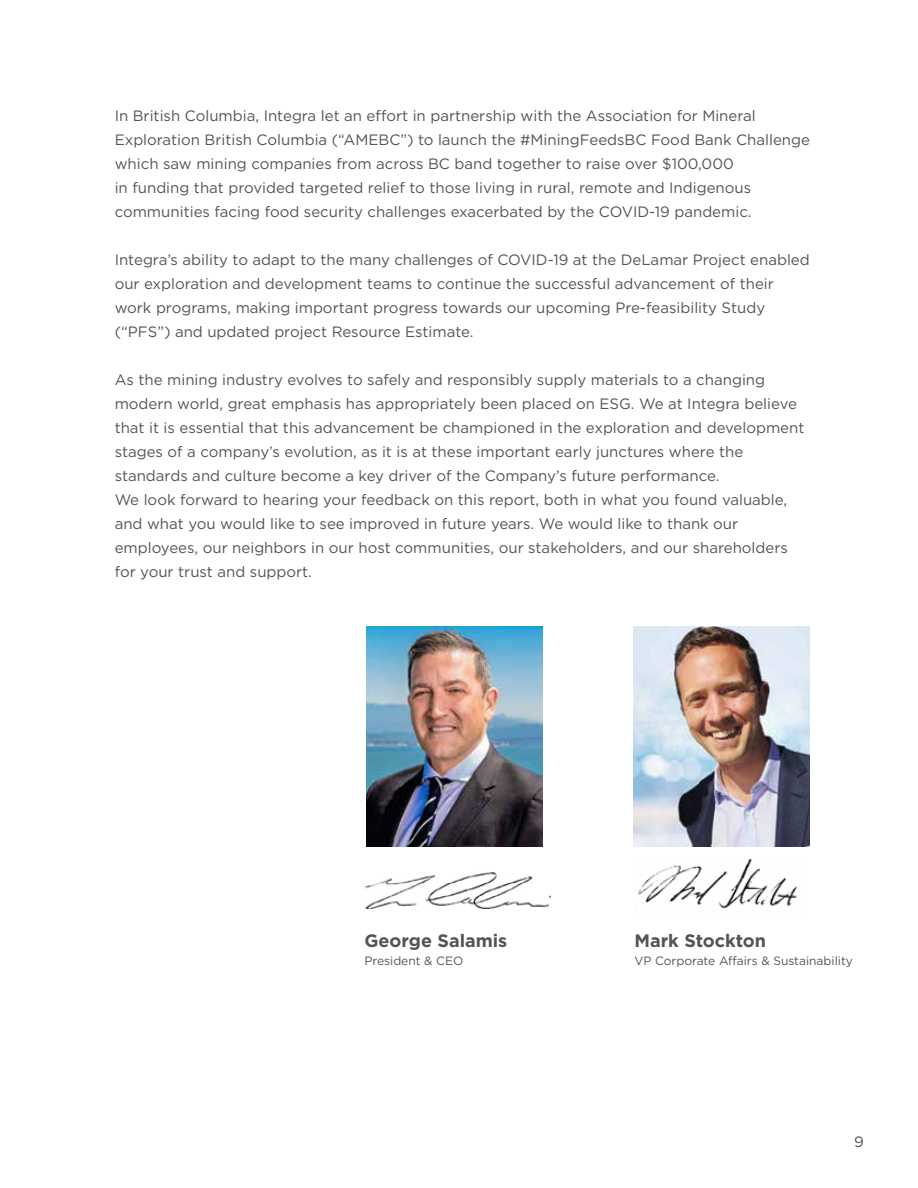
<style>
.page{position:relative;width:918px;height:1188px;background:#fff}
.page>*{position:absolute;margin:0;border:0;box-sizing:border-box;transform-origin:0 0}
.t1{font:700 18px "Gotham HTF";color:#545454}
.t2{font:15px/24px "Gotham HTF";color:#545454}
.t3{font:12px "Gotham HTF";color:#545454}
</style>
<div class="page">
<img style="left:364px;top:872px;width:186px;height:37px">
<img style="left:638px;top:859px;width:159px;height:50px">
<img style="left:367px;top:626px;width:176px;height:221px">
<img style="left:633px;top:626px;width:176px;height:221px">
<p class="t2" style="left:115px;top:103px;width:697px">In British Columbia, Integra let an effort in partnership with the Association for Mineral Exploration British Columbia (“AMEBC”) to launch the #MiningFeedsBC Food Bank Challenge which saw mining companies from across BC band together to raise over $100,000<br>in funding that provided targeted relief to those living in rural, remote and Indigenous communities facing food security challenges exacerbated by the COVID-19 pandemic.</p>
<p class="t2" style="left:115px;top:247px;width:697px">Integra’s ability to adapt to the many challenges of COVID-19 at the DeLamar Project enabled our exploration and development teams to continue the successful advancement of their work programs, making important progress towards our upcoming Pre-feasibility Study (“PFS”) and updated project Resource Estimate.</p>
<p class="t2" style="left:115px;top:367px;width:691px">As the mining industry evolves to safely and responsibly supply materials to a changing modern world, great emphasis has appropriately been placed on ESG. We at Integra believe that it is essential that this advancement be championed in the exploration and development stages of a company’s evolution, as it is at these important early junctures where the standards and culture become a key driver of the Company’s future performance.<br>We look forward to hearing your feedback on this report, both in what you found valuable, and what you would like to see improved in future years. We would like to thank our employees, our neighbors in our host communities, our stakeholders, and our shareholders for your trust and support.</p>
<p class="t1" style="left:364px;top:930px;width:144px">George Salamis</p>
<p class="t1" style="left:634px;top:930px;width:133px">Mark Stockton</p>
<p class="t3" style="left:364px;top:954px;width:100px">President &amp; CEO</p>
<p class="t3" style="left:634px;top:954px;width:220px">VP Corporate Affairs &amp; Sustainability</p>
<p class="t2" style="left:854px;top:1129px;width:11px">9</p>
</div>
